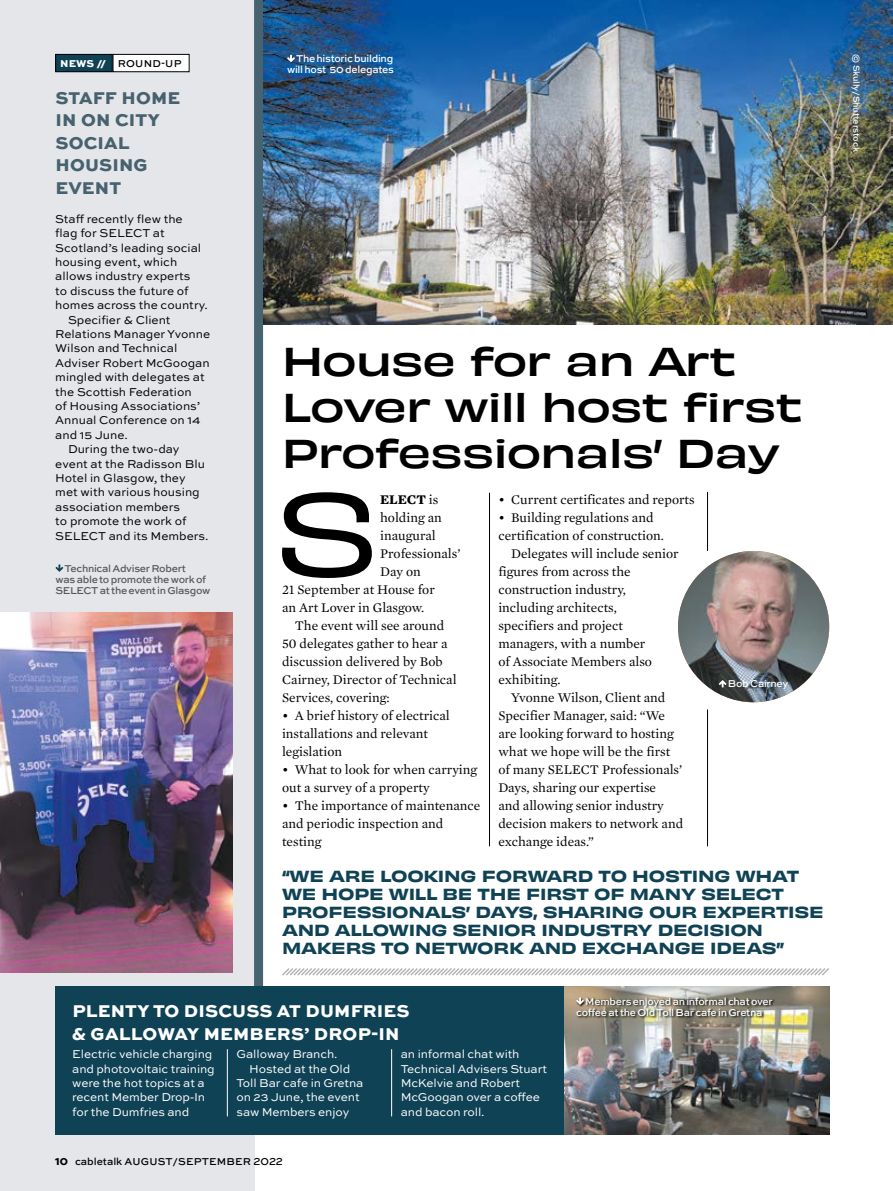
<style>
.page{position:relative;width:893px;height:1191px;background:#fff}
.page>*{position:absolute;margin:0;border:0;box-sizing:border-box;transform-origin:0 0}
.Serif__Drop_Cap{font:expanded 109.5px "Obviously";color:#000}
.Header__Large{font:500 expanded 37.5px/46px "Obviously";letter-spacing:-.015em;color:#000}
.Header__Small{font:800 18px/22.5px "Sweet Sans Pro";letter-spacing:.01em;color:#fff}
.Header__Small-2{font:800 18px/22.5px "Sweet Sans Pro";letter-spacing:.01em;color:#47626e}
.Pull_Quote{font:15px/18px "Obviously Wide Semi";letter-spacing:-.015em;color:#0f4255}
.Serif__Indent{font:13.5px/18px "Mercury Text G1 Roman";color:#000}
.Serif__Drop_Cap-2{font:13.5px "Mercury Text G1 Roman";color:#000}
.Serif__Drop_Cap-3{font:700 13.5px "Mercury Text G1";color:#000}
.Sans__Indent{font:12px/14.4px "Sweet Sans Pro";color:#000}
.Sans__Indent-2{font:12px/14.4px "Sweet Sans Pro";letter-spacing:-.01em;color:#fff}
.t1{font:500 10.5px/11.2px "Sweet Sans Pro";letter-spacing:-.03em;color:#fff}
.t2{font:500 10.5px/11.2px "Sweet Sans Pro";letter-spacing:-.03em;color:#575756}
.t3{font:500 10.5px "Sweet Sans Pro";letter-spacing:.015em;color:#000}
.t4{font:800 10.5px "Sweet Sans Pro";color:#fff}
.End_Info{font:500 9px "Sweet Sans Pro";letter-spacing:-.015em;color:#fff}
.s1{font-family:"Mercury Text G1 Roman";font-weight:400}
.s2{font-weight:800}
</style>
<div class="page">
<div style="left:0;top:0;width:255px;height:1191px;background:#e4e6ea"></div>
<div style="left:254px;top:0;width:9px;height:1134px;background:#47636f"></div>
<img style="left:0;top:612px;width:232px;height:360px">
<svg style="left:56px;top:564px;width:7px;height:8px"></svg>
<div style="left:56px;top:54px;width:56px;height:18px;background:#0f4255"></div>
<div style="left:55px;top:54px;width:58px;height:18px;border:1px solid #000"></div>
<div style="left:113px;top:54px;width:76px;height:18px;background:#fff"></div>
<div style="left:113px;top:54px;width:77px;height:18px;border:1px solid #000"></div>
<img style="left:678px;top:551px;width:151px;height:151px;border-radius:76px">
<svg style="left:719px;top:680px;width:7px;height:7px"></svg>
<div style="left:55px;top:986px;width:509px;height:148px;background:#0f4255"></div>
<img style="left:564px;top:986px;width:265px;height:148px">
<img style="left:576px;top:996px;width:199px;height:23px">
<svg style="left:576px;top:997px;width:8px;height:7px"></svg>
<img style="left:263px;top:0;width:630px;height:324px">
<svg style="left:287px;top:55px;width:8px;height:7px"></svg>
<svg style="left:282px;top:968px;width:547px;height:8px"></svg>
<hr style="left:227px;top:1049px;width:1px;height:67px;background:#fff">
<hr style="left:391px;top:1049px;width:1px;height:67px;background:#fff">
<hr style="left:489px;top:493px;width:1px;height:353px;background:#000">
<hr style="left:707px;top:709px;width:1px;height:137px;background:#000">
<hr style="left:707px;top:492px;width:1px;height:59px;background:#000">
<p class="t4" style="left:60px;top:55px;width:48px">NEWS //</p>
<p class="t3" style="left:118px;top:56px;width:65px">ROUND-UP</p>
<p class="Header__Small-2" style="left:55px;top:85px;width:126px">STAFF HOME<br>IN ON CITY<br>SOCIAL<br>HOUSING<br>EVENT</p>
<p class="Sans__Indent" style="left:55px;top:211px;width:154px">Staff recently flew the flag for SELECT at<br>Scotland’s leading social housing event, which allows industry experts<br>to discuss the future of homes across the country.</p>
<p class="Sans__Indent" style="left:55px;top:312px;width:156px;text-indent:13px">Specifier &amp; Client<br>Relations Manager Yvonne<br>Wilson and Technical<br>Adviser Robert McGoogan mingled with delegates at the Scottish Federation<br>of Housing Associations’<br>Annual Conference on 14 and 15 June.</p>
<p class="Sans__Indent" style="left:55px;top:441px;width:155px;text-indent:13px">During the two-day event at the Radisson Blu<br>Hotel in Glasgow, they met with various housing association members<br>to promote the work of<br>SELECT and its Members.</p>
<p class="t2" style="left:56px;top:562px;width:156px;text-indent:9px">Technical Adviser Robert<br>was able to promote the work of<br>SELECT at the event in Glasgow</p>
<p class="t1" style="left:287px;top:52px;width:108px;text-align:right">The historic building will host 50 delegates</p>
<p class="End_Info" style="left:863px;top:54px;width:99px;rotate:90deg">© Skully/Shutterstock</p>
<p class="Header__Large" style="left:282px;top:335px;width:522px">House for an Art<br>Lover will host first<br>Professionals’ Day</p>
<p class="Serif__Drop_Cap" style="left:273px;top:448px;width:109px">S</p>
<p class="Serif__Drop_Cap-3" style="left:380px;top:491px;width:60px">ELECT <span class="s1">is</span></p>
<p class="Serif__Indent" style="left:498px;top:491px;width:198px">• Current certificates and reports</p>
<p class="Serif__Indent" style="left:498px;top:509px;width:167px">• Building regulations and certification of construction.</p>
<p class="Serif__Indent" style="left:498px;top:545px;width:182px;text-indent:13px">Delegates will include senior figures from across the construction industry, including architects,<br>specifiers and project managers, with a number<br>of Associate Members also exhibiting.</p>
<p class="Serif__Indent" style="left:498px;top:689px;width:186px;text-indent:13px">Yvonne Wilson, Client and<br>Specifier Manager, said: “We are looking forward to hosting what we hope will be the first of many SELECT Professionals’<br>Days, sharing our expertise<br>and allowing senior industry decision makers to network and exchange ideas.”</p>
<p class="Pull_Quote" style="left:282px;top:866px;width:543px">“WE ARE LOOKING FORWARD TO HOSTING WHAT WE HOPE WILL BE THE FIRST OF MANY SELECT PROFESSIONALS’ DAYS, SHARING OUR EXPERTISE AND ALLOWING SENIOR INDUSTRY DECISION MAKERS TO NETWORK AND EXCHANGE IDEAS”</p>
<p class="Serif__Drop_Cap-2" style="left:380px;top:510px;width:63px">holding an</p>
<p class="Serif__Drop_Cap-2" style="left:380px;top:528px;width:57px">inaugural</p>
<p class="Serif__Drop_Cap-2" style="left:380px;top:546px;width:82px">Professionals’</p>
<p class="Serif__Drop_Cap-2" style="left:380px;top:564px;width:42px">Day on</p>
<p class="Serif__Drop_Cap-2" style="left:282px;top:582px;width:154px">21 September at House for</p>
<p class="Serif__Drop_Cap-2" style="left:282px;top:600px;width:144px">an Art Lover in Glasgow.</p>
<p class="Serif__Indent" style="left:282px;top:617px;width:176px;text-indent:13px">The event will see around<br>50 delegates gather to hear a discussion delivered by Bob<br>Cairney, Director of Technical<br>Services, covering:</p>
<p class="Serif__Indent" style="left:282px;top:707px;width:169px">• A brief history of electrical installations and relevant legislation</p>
<p class="Serif__Indent" style="left:282px;top:761px;width:197px">• What to look for when carrying out a survey of a property</p>
<p class="Serif__Indent" style="left:282px;top:797px;width:200px">• The importance of maintenance and periodic inspection and testing</p>
<p class="t1" style="left:728px;top:678px;width:62px">Bob Cairney</p>
<p class="Header__Small" style="left:72px;top:998px;width:339px">PLENTY TO DISCUSS AT DUMFRIES &amp; GALLOWAY MEMBERS’ DROP-IN</p>
<p class="Sans__Indent-2" style="left:72px;top:1046px;width:144px">Electric vehicle charging and photovoltaic training were the hot topics at a recent Member Drop-In for the Dumfries and</p>
<p class="Sans__Indent-2" style="left:237px;top:1046px;width:102px">Galloway Branch.</p>
<p class="Sans__Indent-2" style="left:401px;top:1046px;width:148px">an informal chat with<br>Technical Advisers Stuart<br>McKelvie and Robert<br>McGoogan over a coffee and bacon roll.</p>
<p class="Sans__Indent-2" style="left:237px;top:1061px;width:128px;text-indent:13px">Hosted at the Old<br>Toll Bar cafe in Gretna on 23 June, the event saw Members enjoy</p>
<p class="t3" style="left:55px;top:1153px;width:229px"><span class="s2">10</span> cabletalk AUGUST/SEPTEMBER 2022</p>
<p class="t1" style="left:576px;top:995px;width:198px;text-indent:9px">Members enjoyed an informal chat over coffee at the Old Toll Bar cafe in Gretna</p>
</div>
